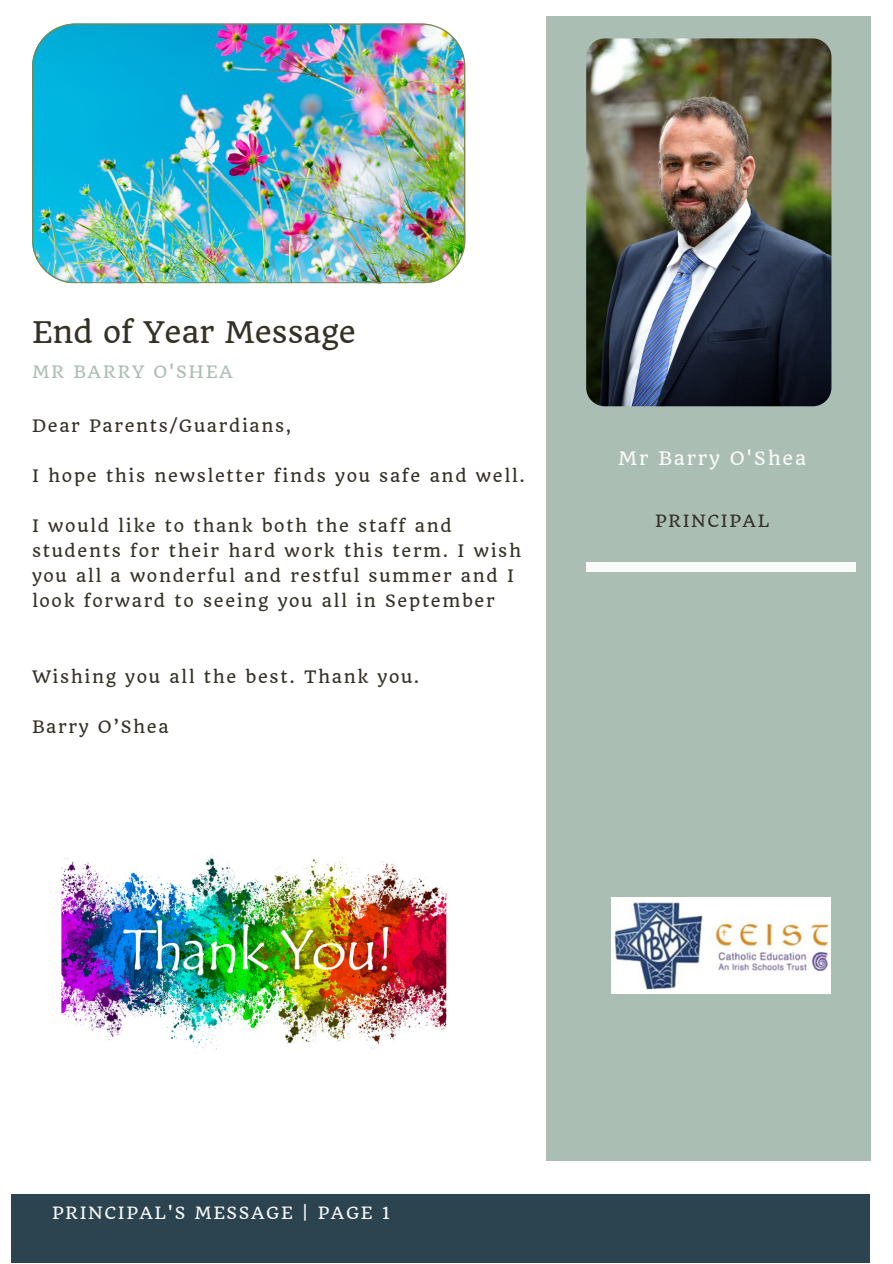
<style>
.page{position:relative;width:893px;height:1264px;background:#fff}
.page>*{position:absolute;margin:0;border:0;box-sizing:border-box;transform-origin:0 0}
.t1{font:28.95px "Quando";color:#343125}
.t2{font:18.15px "Quando";letter-spacing:.1em;color:#fafafa}
.t3{font:16.8px/25px "Quando";letter-spacing:.1em;color:#343125}
.t4{font:16.8px "Quando";letter-spacing:.1em;color:#aabeb3}
.t5{font:16.5px "Quando";letter-spacing:.1em;color:#fafafa}
.t6{font:16.5px "Quando";letter-spacing:.1em;color:#343125}
</style>
<div class="page">
<div style="left:12px;top:1194px;width:857px;height:68px;background:#2c4450"></div>
<div style="left:546px;top:16px;width:324px;height:1144px;background:#aabeb3"></div>
<div style="left:586px;top:562px;width:270px;height:9px;background:#fafafa"></div>
<img style="left:586px;top:38px;width:245px;height:368px;border-radius:19px">
<img style="left:32px;top:24px;width:433px;height:259px">
<img style="left:611px;top:897px;width:219px;height:96px">
<img style="left:61px;top:837px;width:385px;height:217px;border-radius:18px">
<p class="t1" style="left:32px;top:314px;width:325px">End of Year Message</p>
<p class="t4" style="left:32px;top:361px;width:202px">MR BARRY O'SHEA</p>
<p class="t3" style="left:32px;top:413px;width:261px">Dear Parents/Guardians,</p>
<p class="t3" style="left:32px;top:463px;width:494px">I hope this newsletter finds you safe and well.</p>
<p class="t3" style="left:32px;top:513px;width:490px">I would like to thank both the staff and students for their hard work this term. I wish you all a wonderful and restful summer and I look forward to seeing you all in September</p>
<p class="t3" style="left:32px;top:664px;width:389px">Wishing you all the best. Thank you.</p>
<p class="t3" style="left:32px;top:714px;width:138px">Barry O’Shea</p>
<p class="t2" style="left:618px;top:446px;width:189px">Mr Barry O'Shea</p>
<p class="t6" style="left:655px;top:510px;width:116px">PRINCIPAL</p>
<p class="t5" style="left:52px;top:1202px;width:339px">PRINCIPAL'S MESSAGE | PAGE 1</p>
</div>
